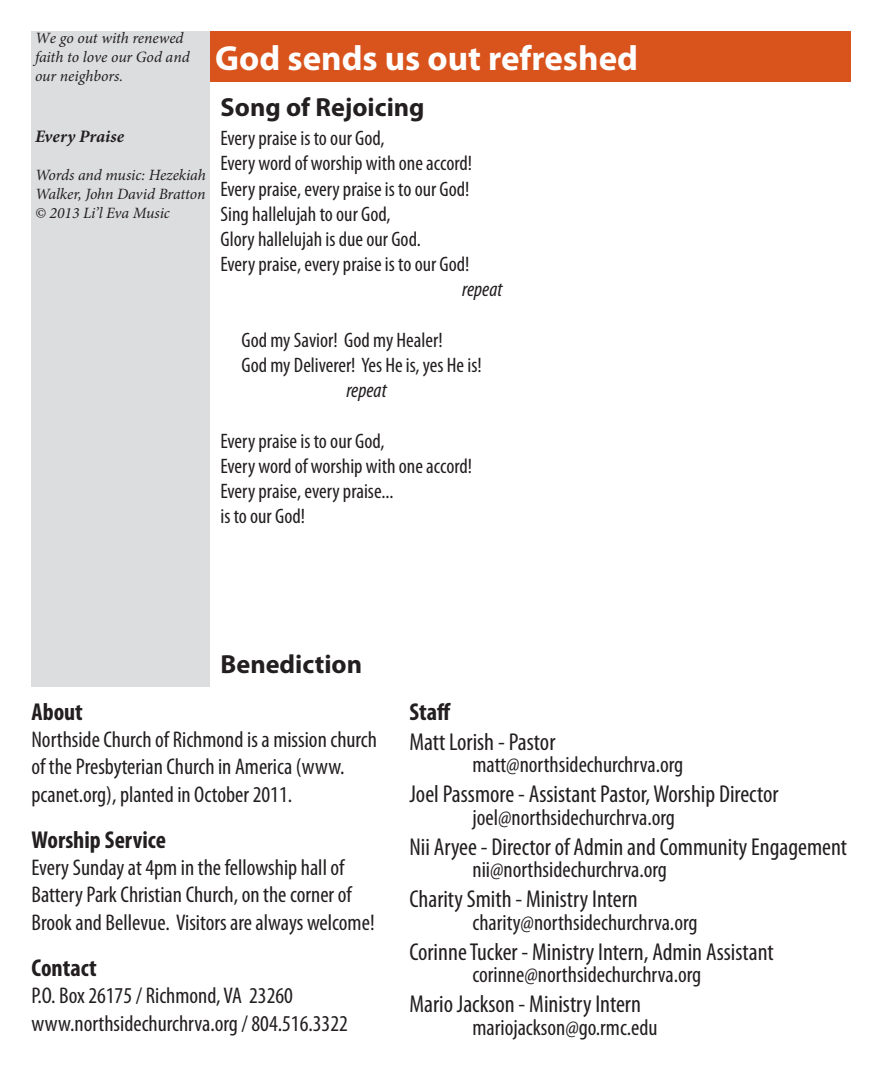
<style>
.page{position:relative;width:882px;height:1071px;background:#fff}
.page>*{position:absolute;margin:0;border:0;box-sizing:border-box;transform-origin:0 0}
.t1{font:700 35px "Myriad Pro";color:#fff}
.t2{font:700 26.25px "Myriad Pro";color:#231f20}
.t3{font:condensed 24.5px "Myriad Pro";color:#231f20}
.t4{font:700 condensed 24.5px "Myriad Pro";color:#231f20}
.t5{font:condensed 22.75px/27.3px "Myriad Pro";color:#231f20}
.t6{font:condensed 21px "Myriad Pro";color:#231f20}
.t7{font:italic condensed 21px "Myriad Pro";color:#231f20}
.t8{font:italic 700 17.5px "Minion Pro";letter-spacing:.005em;color:#231f20}
.t9{font:italic 15.75px/18.9px "Minion Pro";letter-spacing:-.005em;color:#231f20}
</style>
<div class="page">
<div style="left:32px;top:32px;width:178px;height:655px;background:#dcdddf"></div>
<div style="left:210px;top:32px;width:640px;height:50px;background:#d9531c"></div>
<p class="t9" style="left:35px;top:28px;width:156px">We go out with renewed faith to love our God and our neighbors.</p>
<p class="t8" style="left:35px;top:124px;width:91px">Every Praise</p>
<p class="t9" style="left:35px;top:166px;width:172px">Words and music: Hezekiah<br>Walker, John David Bratton</p>
<p class="t9" style="left:35px;top:203px;width:137px">© 2013 Li’l Eva Music</p>
<p class="t1" style="left:215px;top:35px;width:424px">God sends us out refreshed</p>
<p class="t2" style="left:220px;top:90px;width:206px">Song of Rejoicing</p>
<p class="t6" style="left:220px;top:126px;width:166px">Every praise is to our God,</p>
<p class="t6" style="left:220px;top:151px;width:253px">Every word of worship with one accord!</p>
<p class="t6" style="left:220px;top:176px;width:251px">Every praise, every praise is to our God!</p>
<p class="t6" style="left:220px;top:201px;width:172px">Sing hallelujah to our God,</p>
<p class="t6" style="left:220px;top:226px;width:202px">Glory hallelujah is due our God.</p>
<p class="t6" style="left:220px;top:252px;width:251px">Every praise, every praise is to our God!</p>
<p class="t7" style="left:462px;top:277px;width:42px">repeat</p>
<p class="t6" style="left:242px;top:327px;width:203px">God my Savior! God my Healer!</p>
<p class="t6" style="left:242px;top:352px;width:242px">God my Deliverer! Yes He is, yes He is!</p>
<p class="t7" style="left:346px;top:378px;width:42px">repeat</p>
<p class="t6" style="left:220px;top:428px;width:166px">Every praise is to our God,</p>
<p class="t6" style="left:220px;top:453px;width:253px">Every word of worship with one accord!</p>
<p class="t6" style="left:220px;top:478px;width:175px">Every praise, every praise...</p>
<p class="t6" style="left:220px;top:504px;width:86px">is to our God!</p>
<p class="t2" style="left:220px;top:647px;width:143px">Benediction</p>
<p class="t4" style="left:32px;top:696px;width:53px">About</p>
<p class="t5" style="left:32px;top:726px;width:347px">Northside Church of Richmond is a mission church of the Presbyterian Church in America (www. pcanet.org), planted in October 2011.</p>
<p class="t4" style="left:32px;top:824px;width:136px">Worship Service</p>
<p class="t5" style="left:32px;top:854px;width:314px">Every Sunday at 4pm in the fellowship hall of</p>
<p class="t5" style="left:32px;top:881px;width:345px">Battery Park Christian Church, on the corner of<br>Brook and Bellevue. Visitors are always welcome!</p>
<p class="t4" style="left:32px;top:953px;width:67px">Contact</p>
<p class="t5" style="left:32px;top:982px;width:263px">P.O. Box 26175 / Richmond, VA 23260</p>
<p class="t5" style="left:32px;top:1009px;width:318px">www.northsidechurchrva.org / 804.516.3322</p>
<p class="t4" style="left:410px;top:696px;width:43px">Staff</p>
<p class="t3" style="left:410px;top:727px;width:147px">Matt Lorish - Pastor</p>
<p class="t5" style="left:472px;top:751px;width:212px">matt@northsidechurchrva.org</p>
<p class="t3" style="left:410px;top:779px;width:371px">Joel Passmore - Assistant Pastor, Worship Director</p>
<p class="t5" style="left:472px;top:803px;width:204px">joel@northsidechurchrva.org</p>
<p class="t3" style="left:410px;top:832px;width:439px">Nii Aryee - Director of Admin and Community Engagement</p>
<p class="t5" style="left:472px;top:856px;width:196px">nii@northsidechurchrva.org</p>
<p class="t3" style="left:410px;top:884px;width:230px">Charity Smith - Ministry Intern</p>
<p class="t5" style="left:472px;top:908px;width:227px">charity@northsidechurchrva.org</p>
<p class="t3" style="left:410px;top:937px;width:366px">Corinne Tucker - Ministry Intern, Admin Assistant</p>
<p class="t5" style="left:472px;top:961px;width:230px">corinne@northsidechurchrva.org</p>
<p class="t3" style="left:410px;top:989px;width:233px">Mario Jackson - Ministry Intern</p>
<p class="t5" style="left:472px;top:1013px;width:187px">mariojackson@go.rmc.edu</p>
</div>
